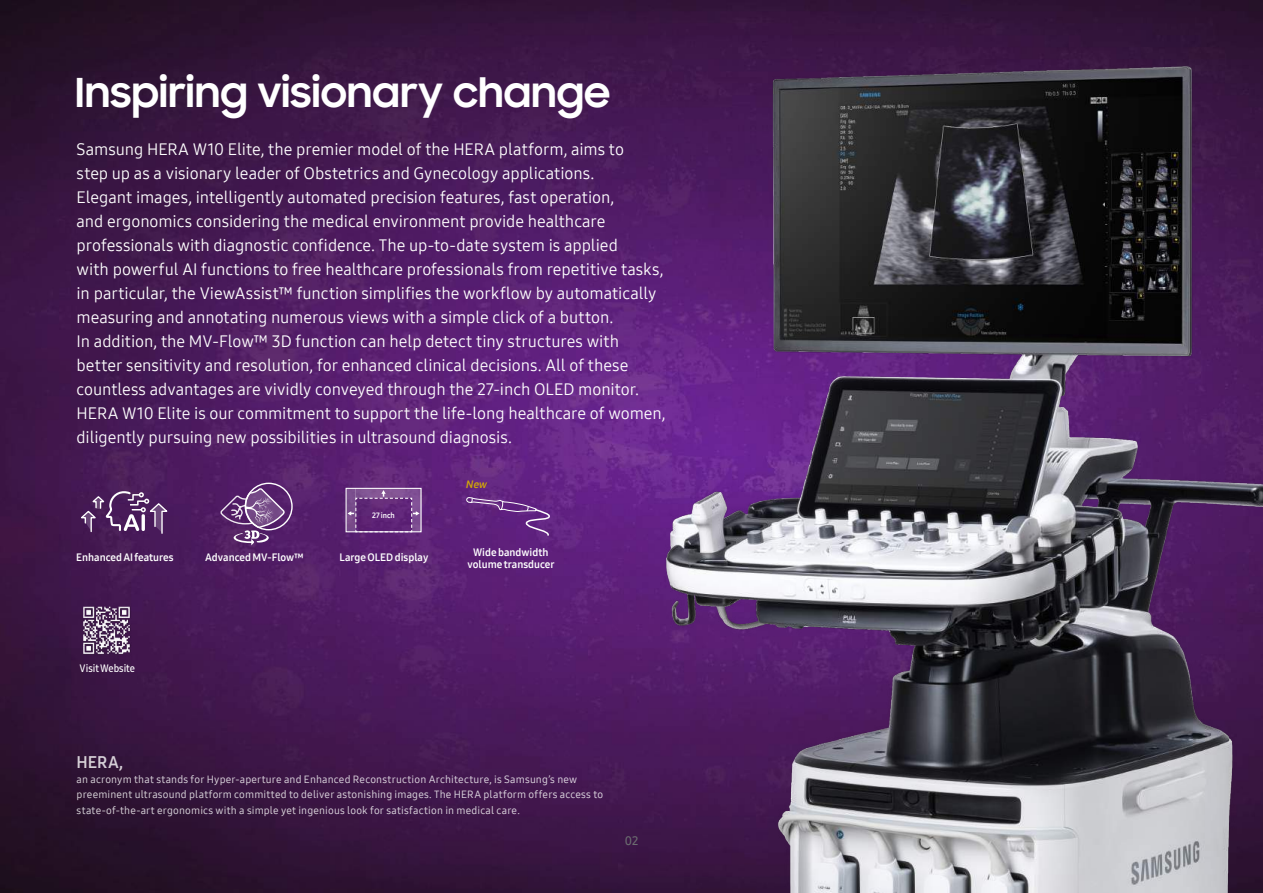
<style>
.page{position:relative;width:1263px;height:893px;background:#fff}
.page>*{position:absolute;margin:0;border:0;box-sizing:border-box;transform-origin:0 0}
.t1{font:700 40.5px "Samsung Sharp Sans";letter-spacing:.01em;color:#fff}
.t2{font:16.5px/24px "Samsung One 400";letter-spacing:-.005em;color:#fff}
.t3{font:16.5px "Samsung One 700";color:#fff}
.t4{font:12px "Samsung One 600";color:#6c6d70}
.t5{font:10.5px/15px "Samsung One 500";letter-spacing:.015em;color:#fff}
.t6{font:10.5px/12px "Samsung One 700";color:#fff;text-align:center}
.t7{font:10.5px "Samsung One 600 C";color:#fff}
.t8{font:italic 10.5px "Samsung One 700";color:#d0a608}
.t9{font:7.5px "Samsung One 700";color:#fff}
</style>
<div class="page">
<img style="left:0;top:0;width:654px;height:893px">
<img style="left:654px;top:0;width:609px;height:893px">
<img style="left:79px;top:603px;width:57px;height:54px">
<div style="left:412px;top:488px;width:10px;height:43px;background:#c1abcc"></div>
<div style="left:346px;top:488px;width:75px;height:44px;border:1px solid #fff"></div>
<svg style="left:347px;top:490px;width:73px;height:43px;background:#744288"></svg>
<div style="left:245px;top:483px;width:48px;height:47px;border:1px solid #fff;border-radius:50%"></div>
<svg style="left:219px;top:488px;width:66px;height:57px;background:#764c86"></svg>
<svg style="left:78px;top:491px;width:92px;height:44px;background:#653f73"></svg>
<svg style="left:465px;top:496px;width:85px;height:41px;background:#6b3288"></svg>
<h1 class="t1" style="left:75px;top:62px;width:537px">Inspiring visionary change</h1>
<p class="t2" style="left:77px;top:137px;width:591px">Samsung HERA W10 Elite, the premier model of the HERA platform, aims to<br>step up as a visionary leader of Obstetrics and Gynecology applications.<br>Elegant images, intelligently automated precision features, fast operation,<br>and ergonomics considering the medical environment provide healthcare professionals with diagnostic confidence. The up-to-date system is applied<br>with powerful AI functions to free healthcare professionals from repetitive tasks, in particular, the ViewAssist™ function simplifies the workflow by automatically measuring and annotating numerous views with a simple click of a button.<br>In addition, the MV-Flow™ 3D function can help detect tiny structures with better sensitivity and resolution, for enhanced clinical decisions. All of these countless advantages are vividly conveyed through the 27-inch OLED monitor.<br>HERA W10 Elite is our commitment to support the life-long healthcare of women, diligently pursuing new possibilities in ultrasound diagnosis.</p>
<p class="t9" style="left:372px;top:510px;width:24px">27 inch</p>
<p class="t8" style="left:466px;top:477px;width:25px">New</p>
<p class="t6" style="left:205px;top:551px;width:100px">Advanced MV-Flow™</p>
<p class="t6" style="left:468px;top:546px;width:89px">Wide bandwidth volume transducer</p>
<p class="t6" style="left:76px;top:551px;width:99px">Enhanced AI features</p>
<p class="t6" style="left:340px;top:551px;width:90px">Large OLED display</p>
<p class="t7" style="left:80px;top:661px;width:57px">Visit Website</p>
<p class="t3" style="left:77px;top:751px;width:48px">HERA,</p>
<p class="t5" style="left:77px;top:771px;width:528px">an acronym that stands for Hyper-aperture and Enhanced Reconstruction Architecture, is Samsung’s new preeminent ultrasound platform committed to deliver astonishing images. The HERA platform offers access to</p>
<p class="t5" style="left:77px;top:803px;width:445px">state-of-the-art ergonomics with a simple yet ingenious look for satisfaction in medical care.</p>
<p class="t4" style="left:625px;top:832px;width:15px">02</p>
</div>
